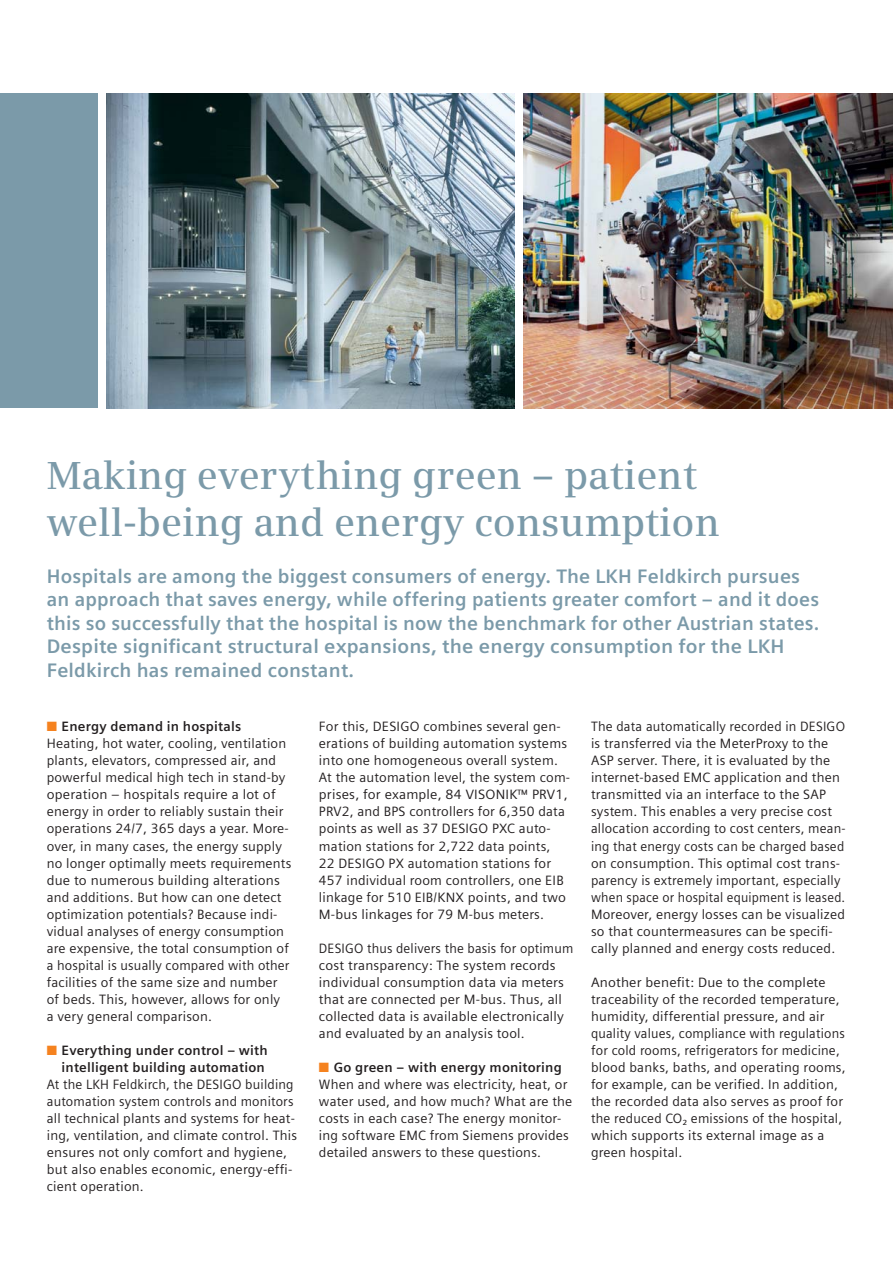
<style>
.page{position:relative;width:893px;height:1263px;background:#fff}
.page>*{position:absolute;margin:0;border:0;box-sizing:border-box;transform-origin:0 0}
.t1{font:600 39px/46.8px "Siemens Serif OT";color:#7b9aa9}
.t2{font:700 19.5px/23.4px "Siemens Sans OT";letter-spacing:.01em;color:#7b9aa9}
.t3{font:13.5px/17px "Siemens Sans OT";letter-spacing:.015em;color:#231f20}
.t4{font:13.5px/17px "Siemens Sans OT";letter-spacing:.015em;color:#231f20;scale:.96 1}
.t5{font:700 13.5px/17px "Siemens Sans OT";letter-spacing:.015em;color:#231f20;text-align:right}
.s1{color:#f5821f}
.s2{font-weight:700}
</style>
<div class="page">
<div style="left:0;top:94px;width:98px;height:314px;background:#7b9aa9"></div>
<img style="left:106px;top:94px;width:408px;height:314px">
<img style="left:523px;top:94px;width:370px;height:314px">
<h1 class="t1" style="left:47px;top:456px;width:675px">Making everything green – patient well-being and energy consumption</h1>
<p class="t2" style="left:47px;top:566px;width:774px">Hospitals are among the biggest consumers of energy. The LKH Feldkirch pursues an approach that saves energy, while offering patients greater comfort – and it does this so successfully that the hospital is now the benchmark for other Austrian states.<br>Despite significant structural expansions, the energy consumption for the LKH Feldkirch has remained constant.</p>
<p class="t3" style="left:47px;top:719px;width:246px"><span class="s1">■</span> <span class="s2">Energy demand in hospitals </span>Heating, hot water, cooling, ventilation plants, elevators, compressed air, and powerful medical high tech in stand-by operation – hospitals require a lot of energy in order to reliably sustain their operations 24/7, 365 days a year. More&shy;over, in many cases, the energy supply no longer optimally meets requirements due to numerous building alterations and additions. But how can one detect optimization potentials? Because indi&shy;vidual analyses of energy consumption are expensive, the total consumption of a hospital is usually compared with other facilities of the same size and number of beds. This, however, allows for only<br>a very general comparison.</p>
<p class="t5" style="left:47px;top:1042px;width:222px"><span class="s1">■</span> Everything under control – with intelligent building automation</p>
<p class="t3" style="left:47px;top:1077px;width:252px">At the LKH Feldkirch, the DESIGO building automation system controls and monitors all technical plants and systems for heat&shy;ing, ventilation, and climate control. This ensures not only comfort and hygiene, but also enables economic, energy-effi&shy;cient operation.</p>
<p class="t3" style="left:319px;top:719px;width:253px">For this, DESIGO combines several gen&shy;erations of building automation systems into one homogeneous overall system.<br>At the automation level, the system com&shy;prises, for example, 84 VISONIK™ PRV1, PRV2, and BPS controllers for 6,350 data points as well as 37 DESIGO PXC auto&shy;mation stations for 2,722 data points,<br>22 DESIGO PX automation stations for 457 individual room controllers, one EIB linkage for 510 EIB/KNX points, and two M-bus linkages for 79 M-bus meters.</p>
<p class="t4" style="left:319px;top:941px;width:266px">DESIGO thus delivers the basis for optimum cost transparency: The system records individual consumption data via meters that are connected per M-bus. Thus, all collected data is available electronically and evaluated by an analysis tool.</p>
<p class="t3" style="left:319px;top:1060px;width:255px"><span class="s1">■</span> <span class="s2">Go green – with energy monitoring </span>When and where was electricity, heat, or water used, and how much? What are the costs in each case? The energy monitor&shy;ing software EMC from Siemens provides detailed answers to these questions.</p>
<p class="t3" style="left:591px;top:719px;width:256px">The data automatically recorded in DESIGO is transferred via the MeterProxy to the ASP server. There, it is evaluated by the internet-based EMC application and then transmitted via an interface to the SAP system. This enables a very precise cost allocation according to cost centers, mean&shy;ing that energy costs can be charged based on consumption. This optimal cost trans&shy;parency is extremely important, especially when space or hospital equipment is leased.<br>Moreover, energy losses can be visualized so that countermeasures can be specifi&shy;cally planned and energy costs reduced.</p>
<p class="t3" style="left:591px;top:975px;width:256px">Another benefit: Due to the complete traceability of the recorded temperature, humidity, differential pressure, and air quality values, compliance with regulations for cold rooms, refrigerators for medicine, blood banks, baths, and operating rooms, for example, can be verified. In addition, the recorded data also serves as proof for the reduced CO₂ emissions of the hospital, which supports its external image as a green hospital.</p>
</div>
